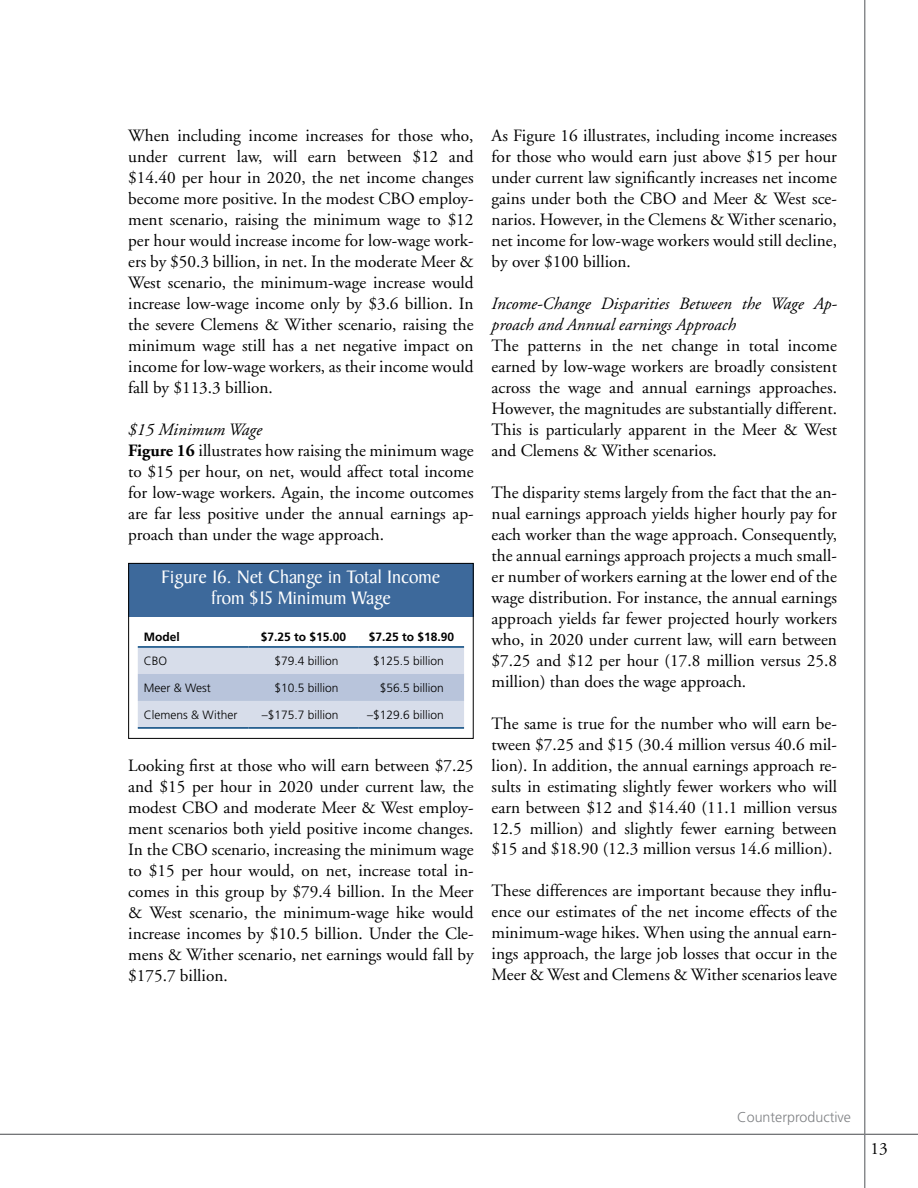
<style>
.page{position:relative;width:918px;height:1188px;background:#fff}
.page>*{position:absolute;margin:0;border:0;box-sizing:border-box;transform-origin:0 0}
.t1{font:19.5px/21px "Baker Signet";color:#fff;text-align:center}
.t2{font:17.25px/21px "Adobe Garamond";color:#000;text-align:justify}
.t3{font:italic 17.25px/21px "Adobe Garamond";color:#000}
.t4{font:300 14.25px "Frutiger";color:#808285}
.t5{font:300 12px "Frutiger";color:#000}
.t6{font:700 12px "Frutiger";color:#000}
.s1{font-style:italic}
.s2{font-weight:700}
</style>
<div class="page">
<hr style="left:0;top:1134px;width:918px;height:1px;background:#808285">
<hr style="left:864px;top:0;width:1px;height:1188px;background:#808285">
<div style="left:128px;top:563px;width:346px;height:54px;background:#3d699b"></div>
<svg style="left:138px;top:648px;width:326px;height:79px"></svg>
<hr style="left:138px;top:646px;width:110px;height:2px;background:#00447c">
<hr style="left:248px;top:646px;width:111px;height:2px;background:#00447c">
<hr style="left:359px;top:646px;width:105px;height:2px;background:#00447c">
<hr style="left:138px;top:727px;width:110px;height:2px;background:#00447c">
<hr style="left:248px;top:727px;width:111px;height:2px;background:#00447c">
<hr style="left:359px;top:727px;width:105px;height:2px;background:#00447c">
<div style="left:128px;top:563px;width:346px;height:176px;border:1px solid #000"></div>
<p class="t2" style="left:128px;top:125px;width:347px">When including income increases for those who, under current law, will earn between $12 and $14.40 per hour in 2020, the net income changes become more positive. In the modest CBO employ&shy;ment scenario, raising the minimum wage to $12 per hour would increase income for low-wage work&shy;ers by $50.3 billion, in net. In the moderate Meer &amp; West scenario, the minimum-wage increase would increase low-wage income only by $3.6 billion. In the severe Clemens &amp; Wither scenario, raising the minimum wage still has a net negative impact on income for low-wage workers, as their income would fall by $113.3 billion.</p>
<p class="t2" style="left:128px;top:419px;width:347px;text-align:left"><span class="s1">$15 Minimum Wage<br></span><span class="s2">Figure 16</span> illustrates how raising the minimum wage to $15 per hour, on net, would affect total income for low-wage workers. Again, the income outcomes are far less positive under the annual earnings ap&shy;proach than under the wage approach.</p>
<p class="t1" style="left:162px;top:567px;width:280px">Figure 16. Net Change in Total Income from $15 Minimum Wage</p>
<p class="t6" style="left:144px;top:630px;width:37px">Model</p>
<p class="t6" style="left:261px;top:630px;width:87px">$7.25 to $15.00</p>
<p class="t6" style="left:369px;top:630px;width:87px">$7.25 to $18.90</p>
<p class="t5" style="left:144px;top:654px;width:25px">CBO</p>
<p class="t5" style="left:275px;top:654px;width:66px">$79.4 billion</p>
<p class="t5" style="left:373px;top:654px;width:72px">$125.5 billion</p>
<p class="t5" style="left:144px;top:681px;width:69px">Meer &amp; West</p>
<p class="t5" style="left:275px;top:681px;width:66px">$10.5 billion</p>
<p class="t5" style="left:380px;top:681px;width:66px">$56.5 billion</p>
<p class="t5" style="left:144px;top:708px;width:95px">Clemens &amp; Wither</p>
<p class="t5" style="left:262px;top:708px;width:78px">–$175.7 billion</p>
<p class="t5" style="left:367px;top:708px;width:78px">–$129.6 billion</p>
<p class="t2" style="left:128px;top:755px;width:347px">Looking first at those who will earn between $7.25 and $15 per hour in 2020 under current law, the modest CBO and moderate Meer &amp; West employ&shy;ment scenarios both yield positive income changes.<br>In the CBO scenario, increasing the minimum wage to $15 per hour would, on net, increase total in&shy;comes in this group by $79.4 billion. In the Meer &amp; West scenario, the minimum-wage hike would increase incomes by $10.5 billion. Under the Cle&shy;mens &amp; Wither scenario, net earnings would fall by $175.7 billion.</p>
<p class="t2" style="left:492px;top:125px;width:347px">As Figure 16 illustrates, including income increases for those who would earn just above $15 per hour under current law significantly increases net income gains under both the CBO and Meer &amp; West sce&shy;narios. However, in the Clemens &amp; Wither scenario, net income for low-wage workers would still decline, by over $100 billion.</p>
<p class="t3" style="left:492px;top:293px;width:347px">Income-Change Disparities Between the Wage Ap&shy;proach and Annual earnings Approach</p>
<p class="t2" style="left:492px;top:335px;width:347px">The patterns in the net change in total income earned by low-wage workers are broadly consistent across the wage and annual earnings approaches.<br>However, the magnitudes are substantially different.<br>This is particularly apparent in the Meer &amp; West and Clemens &amp; Wither scenarios.</p>
<p class="t2" style="left:492px;top:482px;width:347px">The disparity stems largely from the fact that the an&shy;nual earnings approach yields higher hourly pay for each worker than the wage approach. Consequently, the annual earnings approach projects a much small&shy;er number of workers earning at the lower end of the wage distribution. For instance, the annual earnings approach yields far fewer projected hourly workers who, in 2020 under current law, will earn between $7.25 and $12 per hour (17.8 million versus 25.8 million) than does the wage approach.</p>
<p class="t2" style="left:492px;top:713px;width:347px">The same is true for the number who will earn be&shy;tween $7.25 and $15 (30.4 million versus 40.6 mil&shy;lion). In addition, the annual earnings approach re&shy;sults in estimating slightly fewer workers who will earn between $12 and $14.40 (11.1 million versus 12.5 million) and slightly fewer earning between $15 and $18.90 (12.3 million versus 14.6 million).</p>
<p class="t2" style="left:492px;top:881px;width:347px">These differences are important because they influ&shy;ence our estimates of the net income effects of the minimum-wage hikes. When using the annual earn&shy;ings approach, the large job losses that occur in the Meer &amp; West and Clemens &amp; Wither scenarios leave</p>
<p class="t4" style="left:737px;top:1109px;width:115px">Counterproductive</p>
<p class="t2" style="left:871px;top:1138px;width:19px">13</p>
</div>
